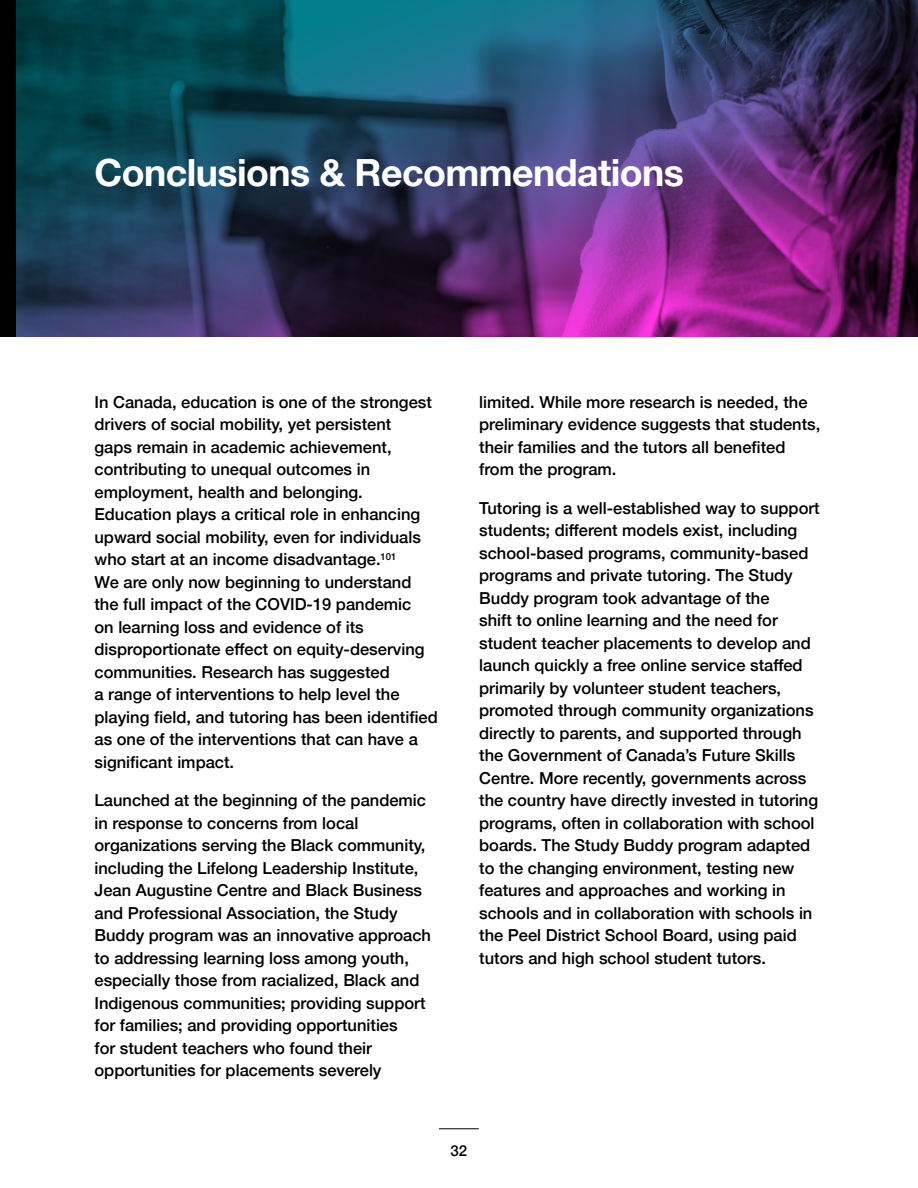
<style>
.page{position:relative;width:918px;height:1188px;background:#fff}
.page>*{position:absolute;margin:0;border:0;box-sizing:border-box;transform-origin:0 0}
.H2-Section_Titles{font:700 37.5px "Helvetica Neue";letter-spacing:-.015em;color:#fff}
.Paragraph{font:500 16.5px/22.5px "Helvetica Neue";color:#000}
.t1{font:500 15px "Helvetica Neue";color:#000}
</style>
<div class="page">
<hr style="left:439px;top:1128px;width:40px;height:1px;background:#000">
<img style="left:16px;top:0;width:902px;height:337px">
<div style="left:0;top:0;width:16px;height:337px;background:#000"></div>
<h2 class="H2-Section_Titles" style="left:94px;top:143px;width:591px">Conclusions &amp; Recommendations</h2>
<p class="Paragraph" style="left:94px;top:389px;width:345px">In Canada, education is one of the strongest drivers of social mobility, yet persistent<br>gaps remain in academic achievement, contributing to unequal outcomes in employment, health and belonging.<br>Education plays a critical role in enhancing upward social mobility, even for individuals who start at an income disadvantage.<sup>101<br></sup>We are only now beginning to understand the full impact of the COVID-19 pandemic<br>on learning loss and evidence of its disproportionate effect on equity-deserving communities. Research has suggested<br>a range of interventions to help level the playing field, and tutoring has been identified as one of the interventions that can have a significant impact.</p>
<p class="Paragraph" style="left:94px;top:788px;width:338px">Launched at the beginning of the pandemic in response to concerns from local organizations serving the Black community, including the Lifelong Leadership Institute, Jean Augustine Centre and Black Business and Professional Association, the Study Buddy program was an innovative approach to addressing learning loss among youth, especially those from racialized, Black and Indigenous communities; providing support for families; and providing opportunities<br>for student teachers who found their opportunities for placements severely</p>
<p class="Paragraph" style="left:479px;top:389px;width:343px">limited. While more research is needed, the preliminary evidence suggests that students, their families and the tutors all benefited from the program.</p>
<p class="Paragraph" style="left:479px;top:495px;width:342px">Tutoring is a well-established way to support students; different models exist, including school-based programs, community-based programs and private tutoring. The Study Buddy program took advantage of the<br>shift to online learning and the need for student teacher placements to develop and launch quickly a free online service staffed primarily by volunteer student teachers, promoted through community organizations directly to parents, and supported through the Government of Canada’s Future Skills Centre. More recently, governments across the country have directly invested in tutoring programs, often in collaboration with school boards. The Study Buddy program adapted to the changing environment, testing new features and approaches and working in schools and in collaboration with schools in the Peel District School Board, using paid tutors and high school student tutors.</p>
<p class="t1" style="left:451px;top:1139px;width:18px">32</p>
</div>
